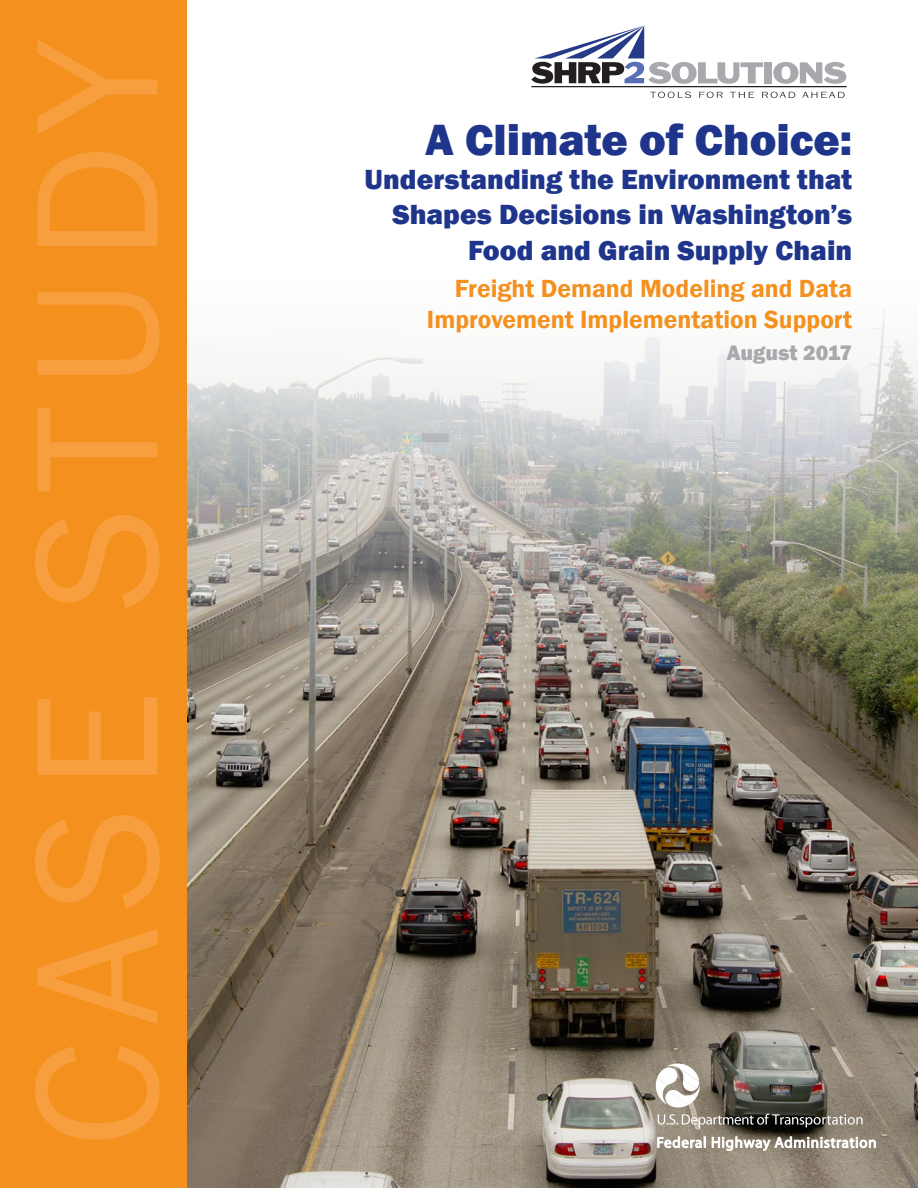
<style>
.page{position:relative;width:918px;height:1188px;background:#fff}
.page>*{position:absolute;margin:0;border:0;box-sizing:border-box;transform-origin:0 0}
.t1{font:180px "Franklin Gothic";letter-spacing:.1em;color:#f79f3e}
.t2{font:800 45px "Franklin Gothic";color:#1e358b}
.Header_Level_1{font:800 28.5px/35.2px "Franklin Gothic";color:#1e358b;text-align:right}
.t3{font:600 25.5px/30.6px "Franklin Gothic";color:#f4901d;text-align:right}
.t4{font:800 21.6px "Franklin Gothic";color:#a8a9ad}
</style>
<div class="page">
<img style="left:187px;top:308px;width:731px;height:880px">
<div style="left:0;top:0;width:187px;height:1188px;background:#f4901d"></div>
<div style="left:764px;top:62px;width:8px;height:21px;background:#a8a9ad"></div>
<svg style="left:773px;top:62px;width:73px;height:22px"></svg>
<svg style="left:532px;top:26px;width:231px;height:58px"></svg>
<svg style="left:650px;top:92px;width:41px;height:6px"></svg>
<svg style="left:699px;top:92px;width:24px;height:6px"></svg>
<svg style="left:730px;top:92px;width:24px;height:6px"></svg>
<svg style="left:762px;top:92px;width:33px;height:6px"></svg>
<svg style="left:802px;top:92px;width:43px;height:6px"></svg>
<hr style="left:532px;top:86px;width:315px;height:1px;background:#231f20">
<svg style="left:657px;top:1114px;width:219px;height:36px"></svg>
<svg style="left:656px;top:1064px;width:44px;height:43px"></svg>
<p class="t1" style="left:-14px;top:1147px;width:1111px;rotate:-90deg">CASE STUDY</p>
<p class="t2" style="left:425px;top:110px;width:428px">A Climate of Choice:</p>
<p class="Header_Level_1" style="left:365px;top:162px;width:489px">Understanding the Environment that<br>Shapes Decisions in Washington’s<br>Food and Grain Supply Chain</p>
<p class="t3" style="left:427px;top:273px;width:427px">Freight Demand Modeling and Data<br>Improvement Implementation Support</p>
<p class="t4" style="left:727px;top:339px;width:127px">August 2017</p>
</div>
